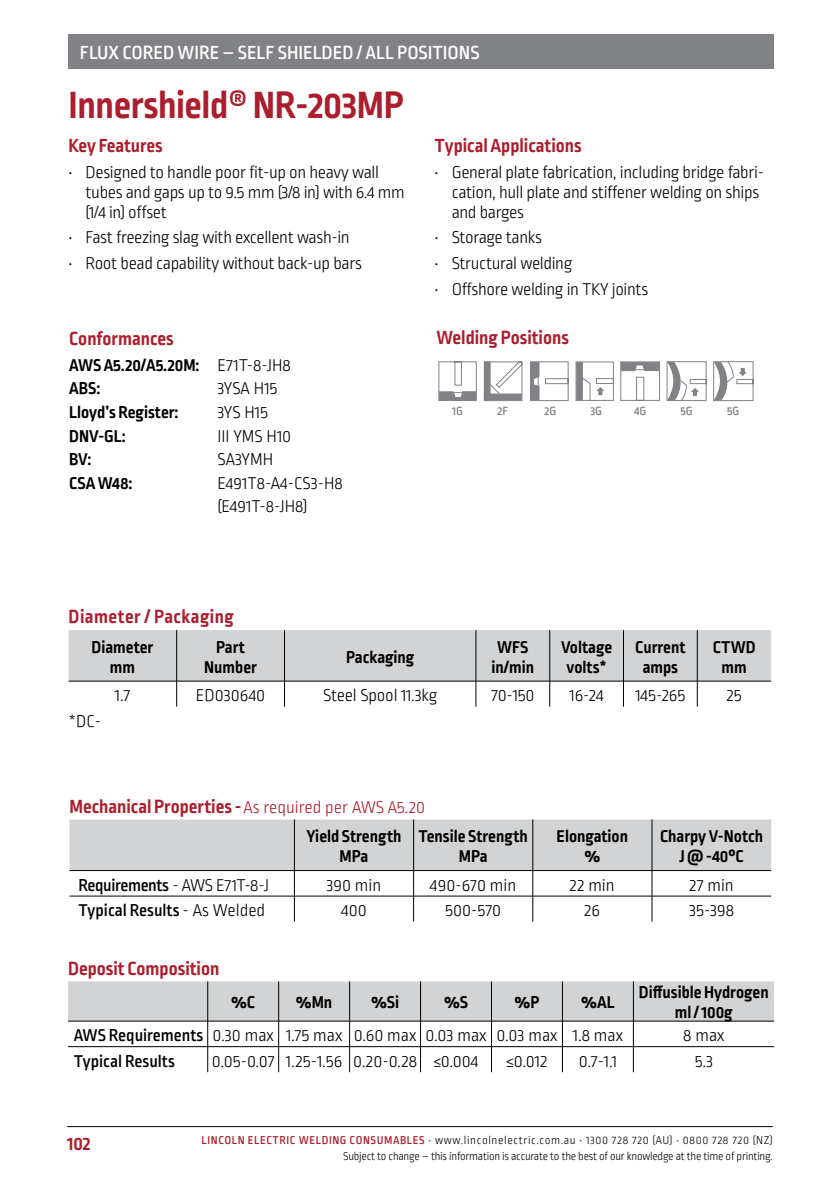
<style>
.page{position:relative;width:840px;height:1191px;background:#fff}
.page>*{position:absolute;margin:0;border:0;box-sizing:border-box;transform-origin:0 0}
.t1{font:700 40px "Ropa Sans Pro";letter-spacing:-.01em;color:#ac1e2d}
.t2{font:700 20px "Ropa Sans Pro";color:#ac1e2d}
.t3{font:500 20px "Ropa Sans Pro";color:#fff}
.t4{font:700 20px "Ropa Sans Pro";letter-spacing:.025em;color:#ac1e2d}
.t5{font:300 18px/20px "Ropa Sans Pro";letter-spacing:-.02em;color:#000}
.t6{font:700 18px/20px "Ropa Sans Pro";color:#000;text-align:center}
.t7{font:300 18px/23.6px "Ropa Sans Pro";color:#000}
.t8{font:500 18px "Ropa Sans Pro";color:#000}
.t9{font:500 18px "Ropa Sans Pro";letter-spacing:-.02em;color:#000}
.t10{font:500 12.6px "Ropa Sans Pro";color:#808285}
.t11{font:300 12px/16px "Ropa Sans Pro";letter-spacing:-.02em;color:#000;text-align:right}
.s1{font-weight:300}
.s2{font-weight:300;font-size:18px}
.s3{font-weight:500}
.s4{font-weight:500;color:#ac1e2d}
</style>
<div class="page">
<hr style="left:67px;top:1126px;width:705px;height:1px;background:#000">
<div style="left:69px;top:34px;width:704px;height:34px;background:#808285"></div>
<svg style="left:69px;top:819px;width:701px;height:102px"></svg>
<svg style="left:68px;top:981px;width:705px;height:91px"></svg>
<svg style="left:69px;top:630px;width:701px;height:76px"></svg>
<hr style="left:69px;top:681px;width:107px;height:1px;background:#000">
<hr style="left:176px;top:681px;width:108px;height:1px;background:#000">
<hr style="left:284px;top:681px;width:191px;height:1px;background:#000">
<hr style="left:475px;top:681px;width:74px;height:1px;background:#000">
<hr style="left:549px;top:681px;width:74px;height:1px;background:#000">
<hr style="left:623px;top:681px;width:74px;height:1px;background:#000">
<hr style="left:697px;top:681px;width:73px;height:1px;background:#000">
<svg style="left:438px;top:361px;width:84px;height:40px"></svg>
<svg style="left:530px;top:361px;width:38px;height:40px"></svg>
<div style="left:575px;top:361px;width:38px;height:40px;border:1px solid #808285"></div>
<div style="left:576px;top:362px;width:6px;height:38px;background:#808285"></div>
<div style="left:595px;top:378px;width:18px;height:6px;border:1px solid #808285"></div>
<svg style="left:579px;top:376px;width:11px;height:25px"></svg>
<svg style="left:620px;top:361px;width:40px;height:40px"></svg>
<svg style="left:596px;top:387px;width:8px;height:8px"></svg>
<svg style="left:666px;top:361px;width:40px;height:40px"></svg>
<svg style="left:713px;top:361px;width:40px;height:40px"></svg>
<p class="t3" style="left:80px;top:41px;width:401px">FLUX CORED WIRE – SELF SHIELDED / ALL POSITIONS</p>
<h1 class="t1" style="left:69px;top:82px;width:336px">Innershield® NR-203MP</h1>
<p class="t2" style="left:69px;top:134px;width:96px">Key Features</p>
<p class="t5" style="left:86px;top:163px;width:320px;text-indent:-17px">• Designed to handle poor fit-up on heavy wall tubes and gaps up to 9.5 mm (3/8 in) with 6.4 mm (1/4 in) offset</p>
<p class="t5" style="left:69px;top:229px;width:282px">• Fast freezing slag with excellent wash-in</p>
<p class="t5" style="left:69px;top:254px;width:295px">• Root bead capability without back-up bars</p>
<p class="t2" style="left:69px;top:327px;width:106px">Conformances</p>
<p class="t6" style="left:69px;top:354px;width:223px;line-height:23.6px;text-align:left">AWS A5.20/A5.20M: <span class="s1">E71T-8-JH8<br></span>ABS:</p>
<p class="t5" style="left:217px;top:379px;width:62px">3YSA H15</p>
<p class="t6" style="left:69px;top:403px;width:111px">Lloyd’s Register:</p>
<p class="t5" style="left:217px;top:403px;width:52px">3YS H15</p>
<p class="t6" style="left:69px;top:426px;width:58px">DNV-GL:</p>
<p class="t7" style="left:217px;top:425px;width:75px">III YMS H10</p>
<p class="t6" style="left:69px;top:450px;width:24px">BV:</p>
<p class="t5" style="left:217px;top:450px;width:57px">SA3YMH</p>
<p class="t6" style="left:69px;top:474px;width:65px">CSA W48:</p>
<p class="t7" style="left:217px;top:472px;width:127px">E491T8-A4-CS3-H8 (E491T-8-JH8)</p>
<p class="t2" style="left:434px;top:134px;width:148px">Typical Applications</p>
<p class="t5" style="left:451px;top:163px;width:313px;text-indent:-17px">• General plate fabrication, including bridge fabri&shy;cation, hull plate and stiffener welding on ships and barges</p>
<p class="t5" style="left:434px;top:229px;width:109px">• Storage tanks</p>
<p class="t5" style="left:434px;top:254px;width:139px">• Structural welding</p>
<p class="t5" style="left:434px;top:280px;width:215px">• Offshore welding in TKY joints</p>
<p class="t2" style="left:436px;top:326px;width:134px">Welding Positions</p>
<p class="t10" style="left:452px;top:404px;width:12px">1G</p>
<p class="t10" style="left:497px;top:404px;width:12px">2F</p>
<p class="t10" style="left:544px;top:404px;width:13px">2G</p>
<p class="t10" style="left:590px;top:404px;width:13px">3G</p>
<p class="t10" style="left:633px;top:404px;width:14px">4G</p>
<p class="t10" style="left:680px;top:404px;width:14px">5G</p>
<p class="t10" style="left:726px;top:404px;width:14px">5G</p>
<p class="t4" style="left:69px;top:605px;width:167px">Diameter / Packaging</p>
<p class="t6" style="left:92px;top:638px;width:63px">Diameter mm</p>
<p class="t6" style="left:204px;top:638px;width:54px">Part<br>Number</p>
<p class="t6" style="left:346px;top:648px;width:70px">Packaging</p>
<p class="t6" style="left:491px;top:638px;width:44px">WFS in/min</p>
<p class="t6" style="left:560px;top:638px;width:53px">Voltage volts*</p>
<p class="t6" style="left:634px;top:638px;width:52px">Current amps</p>
<p class="t6" style="left:712px;top:638px;width:44px">CTWD mm</p>
<p class="t5" style="left:115px;top:686px;width:17px">1.7</p>
<p class="t7" style="left:196px;top:684px;width:71px">ED030640</p>
<p class="t5" style="left:323px;top:686px;width:116px">Steel Spool 11.3kg</p>
<p class="t5" style="left:491px;top:686px;width:45px">70-150</p>
<p class="t5" style="left:569px;top:686px;width:35px">16-24</p>
<p class="t5" style="left:635px;top:686px;width:51px">145-265</p>
<p class="t5" style="left:726px;top:686px;width:16px">25</p>
<p class="t5" style="left:69px;top:712px;width:34px">*DC-</p>
<p class="t2" style="left:69px;top:795px;width:357px">Mechanical Properties -<span class="s2">As required per AWS A5.20</span></p>
<p class="t6" style="left:306px;top:827px;width:96px">Yield Strength<br>MPa</p>
<p class="t6" style="left:418px;top:827px;width:111px">Tensile Strength<br>MPa</p>
<p class="t6" style="left:556px;top:827px;width:73px">Elongation %</p>
<p class="t6" style="left:659px;top:827px;width:105px">Charpy V-Notch<br>J @ -40°C</p>
<p class="t9" style="left:78px;top:874px;width:192px">Requirements <span class="s1">- AWS E71T-8-J</span></p>
<p class="t5" style="left:326px;top:876px;width:56px">390 min</p>
<p class="t7" style="left:430px;top:874px;width:88px">490-670 min</p>
<p class="t5" style="left:569px;top:876px;width:46px">22 min</p>
<p class="t5" style="left:689px;top:876px;width:46px">27 min</p>
<p class="t8" style="left:78px;top:900px;width:188px">Typical Results <span class="s1">- As Welded</span></p>
<p class="t5" style="left:341px;top:901px;width:27px">400</p>
<p class="t5" style="left:445px;top:901px;width:58px">500-570</p>
<p class="t5" style="left:584px;top:901px;width:17px">26</p>
<p class="t5" style="left:688px;top:901px;width:46px">35-398</p>
<p class="t2" style="left:68px;top:957px;width:153px">Deposit Composition</p>
<p class="t6" style="left:231px;top:993px;width:26px">%C</p>
<p class="t6" style="left:296px;top:993px;width:38px">%Mn</p>
<p class="t6" style="left:371px;top:993px;width:29px">%Si</p>
<p class="t6" style="left:444px;top:993px;width:25px">%S</p>
<p class="t6" style="left:514px;top:993px;width:26px">%P</p>
<p class="t6" style="left:581px;top:993px;width:35px">%AL</p>
<p class="t6" style="left:638px;top:983px;width:131px">Diffusible Hydrogen ml / 100g</p>
<p class="t7" style="left:74px;top:1024px;width:550px"><span class="s3">AWS Requirements</span> 0.30 max 1.75 max 0.60 max 0.03 max 0.03 max 1.8 max</p>
<p class="t5" style="left:682px;top:1026px;width:43px">8 max</p>
<p class="t8" style="left:74px;top:1050px;width:102px">Typical Results</p>
<p class="t7" style="left:212px;top:1050px;width:268px">0.05-0.07 1.25-1.56 0.20-0.28 ≤0.004</p>
<p class="t5" style="left:506px;top:1052px;width:42px">≤0.012</p>
<p class="t5" style="left:578px;top:1052px;width:40px">0.7-1.1</p>
<p class="t5" style="left:694px;top:1052px;width:20px">5.3</p>
<p class="t2" style="left:67px;top:1132px;width:25px">102</p>
<p class="t11" style="left:201px;top:1132px;width:572px"><span class="s4">LINCOLN ELECTRIC WELDING CONSUMABLES</span> • www.lincolnelectric.com.au • 1300 728 720 (AU) • 0800 728 720 (NZ)<br>Subject to change – this information is accurate to the best of our knowledge at the time of printing.</p>
</div>
